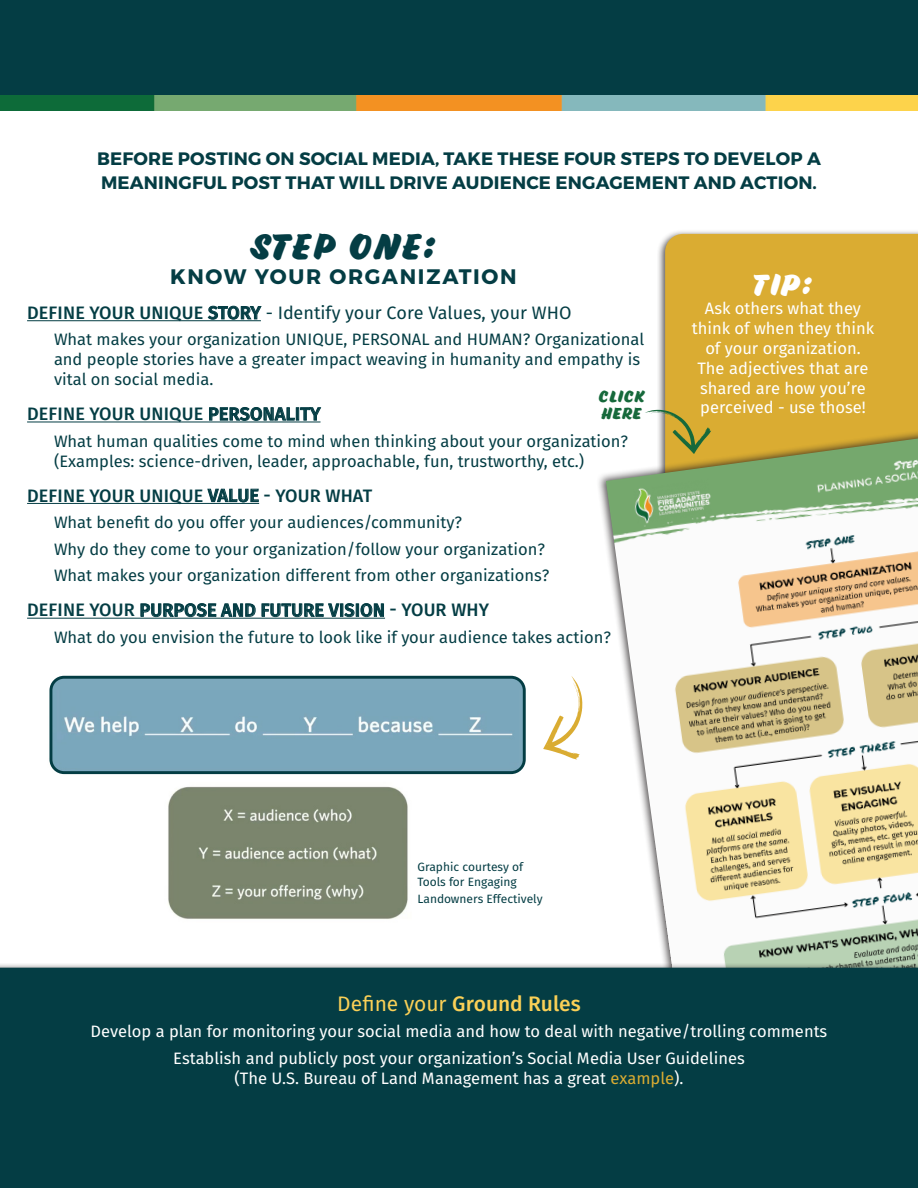
<style>
.page{position:relative;width:918px;height:1188px;background:#fff}
.page>*{position:absolute;margin:0;border:0;box-sizing:border-box;transform-origin:0 0}
.t1{font:33px "Eds Market Bold Slant";letter-spacing:.1em;color:#043d44}
.t2{font:27px "Eds Market Bold Slant";color:#fff}
.t3{font:500 21px "Fira Sans";color:#fad057}
.t4{font:700 21px "Montserrat";letter-spacing:.08em;color:#043d44}
.t5{font:700 18px/24px "Montserrat";letter-spacing:.01em;color:#043d44}
.t6{font:500 18px "Fira Sans";letter-spacing:.01em;color:#043d44}
.t7{font:18px "Fira Sans";color:#043d44}
.t8{font:16.5px/19.8px "Fira Sans";color:#043d44}
.t9{font:16.5px/19.8px "Fira Sans";color:#fff;text-align:center}
.t10{font:14.7px/17.7px "Eds Market Bold Slant";letter-spacing:.1em;color:#16693b}
.t11{font:12px/14.4px "Fira Sans";color:#043d44}
.s1{font-weight:500}
.s2{font-weight:400}
.s3{color:#daac32}
</style>
<div class="page">
<div style="left:0;top:0;width:918px;height:103px;background:#043d44"></div>
<img style="left:0;top:96px;width:918px;height:14px">
<hr style="left:27px;top:320px;width:234px;height:1px;background:#043d44">
<hr style="left:27px;top:422px;width:294px;height:1px;background:#043d44">
<hr style="left:27px;top:503px;width:232px;height:1px;background:#043d44">
<hr style="left:27px;top:618px;width:358px;height:1px;background:#043d44">
<div style="left:657px;top:229px;width:261px;height:331px;background:#231f20;opacity:.75"></div>
<div style="left:665px;top:234px;width:253px;height:180px;background:#daac32"></div>
<div style="left:597px;top:414px;width:321px;height:631px;background:#231f20;opacity:.75"></div>
<img style="left:606px;top:439px;width:312px;height:524px">
<svg style="left:543px;top:676px;width:39px;height:84px"></svg>
<div style="left:52px;top:677px;width:473px;height:96px;background:#7ca8bc;border-radius:13px"></div>
<img style="left:53px;top:716px;width:466px;height:203px">
<div style="left:49px;top:676px;width:477px;height:98px;border:3px solid #043d44;border-radius:13px"></div>
<div style="left:0;top:963px;width:918px;height:225px;background:#231f20;opacity:.75"></div>
<div style="left:0;top:968px;width:918px;height:220px;background:#043d44"></div>
<svg style="left:645px;top:410px;width:67px;height:44px"></svg>
<p class="t5" style="left:97px;top:147px;width:725px">BEFORE POSTING ON SOCIAL MEDIA, TAKE THESE FOUR STEPS TO DEVELOP A<br>MEANINGFUL POST THAT WILL DRIVE AUDIENCE ENGAGEMENT AND ACTION.</p>
<p class="t1" style="left:252px;top:228px;width:185px">STEP ONE:</p>
<p class="t4" style="left:170px;top:263px;width:348px">KNOW YOUR ORGANIZATION</p>
<p class="t7" style="left:27px;top:300px;width:546px"><span class="s1">DEFINE YOUR UNIQUE STORY</span> - Identify your Core Values, your WHO</p>
<p class="t8" style="left:54px;top:330px;width:592px">What makes your organization UNIQUE, PERSONAL and HUMAN? Organizational and people stories have a greater impact weaving in humanity and empathy is vital on social media.</p>
<p class="t6" style="left:27px;top:401px;width:295px">DEFINE YOUR UNIQUE PERSONALITY</p>
<p class="t8" style="left:54px;top:431px;width:576px">What human qualities come to mind when thinking about your organization? (Examples: science-driven, leader, approachable, fun, trustworthy, etc.)</p>
<p class="t6" style="left:27px;top:483px;width:347px">DEFINE YOUR UNIQUE VALUE - YOUR WHAT</p>
<p class="t8" style="left:54px;top:513px;width:410px">What benefit do you offer your audiences/community?</p>
<p class="t8" style="left:54px;top:539px;width:492px">Why do they come to your organization/follow your organization?</p>
<p class="t8" style="left:54px;top:566px;width:497px">What makes your organization different from other organizations?</p>
<p class="t6" style="left:27px;top:597px;width:464px">DEFINE YOUR PURPOSE AND FUTURE VISION - YOUR WHY</p>
<p class="t8" style="left:54px;top:627px;width:559px">What do you envision the future to look like if your audience takes action?</p>
<p class="t10" style="left:599px;top:388px;width:46px">CLICK<br>HERE</p>
<p class="t2" style="left:754px;top:269px;width:59px">TIP:</p>
<p class="t9" style="left:692px;top:299px;width:184px">Ask others what they think of when they think of your organization.<br>The adjectives that are shared are how you’re perceived - use those!</p>
<p class="t11" style="left:417px;top:860px;width:107px">Graphic courtesy of<br>Tools for Engaging</p>
<p class="t11" style="left:417px;top:891px;width:127px">Landowners Effectively</p>
<p class="t3" style="left:337px;top:989px;width:245px"><span class="s2">Define your</span> Ground Rules</p>
<p class="t9" style="left:91px;top:1022px;width:738px">Develop a plan for monitoring your social media and how to deal with negative/trolling comments</p>
<p class="t9" style="left:173px;top:1048px;width:573px">Establish and publicly post your organization’s Social Media User Guidelines (The U.S. Bureau of Land Management has a great <span class="s3">example</span>).</p>
</div>
